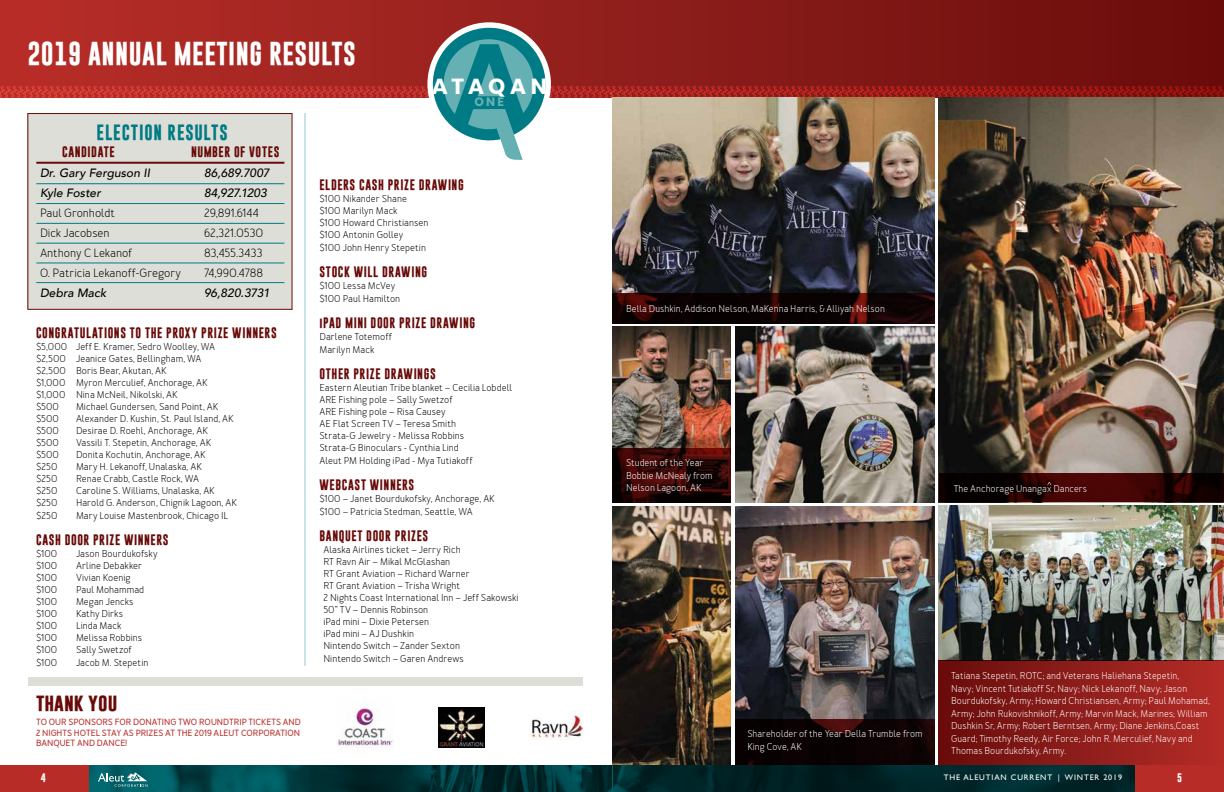
<style>
.page{position:relative;width:1224px;height:792px;background:#fff}
.page>*{position:absolute;margin:0;border:0;box-sizing:border-box;transform-origin:0 0}
.t1{font:700 24px "Gobold";letter-spacing:.02em;color:#fff}
.t2{font:700 21.8px "Poppins";letter-spacing:.2em;color:#fff}
.t3{font:700 18px "Gobold";color:#680a08}
.t4{font:700 16px "Gobold";letter-spacing:.055em;color:#007b84}
.t5{font:700 12.1px "Poppins";color:#65b0b3}
.t6{font:12px "Merlo";color:#000}
.t7{font:italic 500 12px "Avenir";color:#000}
.t8{font:italic 500 12px "Avenir";letter-spacing:-.02em;color:#000}
.t9{font:700 11px "Gobold";letter-spacing:.055em;color:#680a08}
.t10{font:10px/12px "Merlo";letter-spacing:.005em;color:#000}
.t11{font:10px/12.5px "Merlo";letter-spacing:.005em;color:#fff;scale:.96 1}
.t12{font:700 9px/10.7px "Merlo";color:#b72c27;text-align:justify}
.t13{font:700 9px "Gobold";color:#fff}
.t14{font:8px "Gill Sans";letter-spacing:.11em;color:#fff}
</style>
<div class="page">
<div style="left:612px;top:0;width:612px;height:88px;background:linear-gradient(to right,#901f1d,#690c0a)"></div>
<img style="left:612px;top:506px;width:118px;height:260px">
<img style="left:939px;top:505px;width:285px;height:155px">
<img style="left:939px;top:160px;width:285px;height:314px">
<img style="left:612px;top:160px;width:323px;height:134px">
<img style="left:612px;top:327px;width:118px;height:122px">
<img style="left:735px;top:327px;width:200px;height:175px">
<img style="left:735px;top:506px;width:200px;height:213px">
<svg style="left:612px;top:294px;width:323px;height:30px;background:#140303"></svg>
<svg style="left:612px;top:449px;width:118px;height:53px;background:#2d0705"></svg>
<svg style="left:735px;top:719px;width:200px;height:47px;background:#0e0303"></svg>
<div style="left:939px;top:660px;width:285px;height:114px;background:linear-gradient(to right,#680d0c,#b42d28)"></div>
<svg style="left:939px;top:474px;width:285px;height:28px;background:#260202"></svg>
<svg style="left:1047px;top:482px;width:4px;height:3px"></svg>
<img style="left:612px;top:766px;width:523px;height:26px">
<div style="left:1135px;top:766px;width:89px;height:26px;background:#b72c27"></div>
<hr style="left:305px;top:113px;width:1px;height:553px;background:#95c6cc">
<div style="left:0;top:0;width:612px;height:88px;background:linear-gradient(to right,#b92d28,#901f1c)"></div>
<div style="left:28px;top:114px;width:264px;height:195px;background:#ddded7"></div>
<div style="left:27px;top:113px;width:266px;height:197px;border:1px solid #680a08"></div>
<hr style="left:36px;top:162px;width:248px;height:2px;background:#680a08">
<hr style="left:36px;top:183px;width:248px;height:1px;background:#007b84">
<hr style="left:36px;top:203px;width:248px;height:1px;background:#007b84">
<hr style="left:36px;top:223px;width:248px;height:1px;background:#007b84">
<hr style="left:36px;top:243px;width:248px;height:1px;background:#007b84">
<hr style="left:36px;top:262px;width:248px;height:1px;background:#007b84">
<hr style="left:36px;top:282px;width:248px;height:1px;background:#007b84">
<div style="left:28px;top:677px;width:555px;height:9px;background:#ddded7"></div>
<img style="left:336px;top:701px;width:57px;height:45px">
<img style="left:438px;top:707px;width:46px;height:40px">
<img style="left:530px;top:711px;width:53px;height:29px">
<svg style="left:0;top:21px;width:1224px;height:139px"></svg>
<svg style="left:89px;top:766px;width:523px;height:26px;background:#003d41"></svg>
<div style="left:0;top:766px;width:89px;height:26px;background:#b72c27"></div>
<svg style="left:98px;top:772px;width:50px;height:15px"></svg>
<h1 class="t1" style="left:27px;top:42px;width:330px">2019 ANNUAL MEETING RESULTS</h1>
<h2 class="t2" style="left:432px;top:78px;width:117px">ATAQAN</h2>
<p class="t5" style="left:474px;top:98px;width:31px">ONE</p>
<h3 class="t4" style="left:97px;top:125px;width:133px">ELECTION RESULTS</h3>
<p class="t9" style="left:62px;top:147px;width:54px">CANDIDATE</p>
<p class="t9" style="left:191px;top:147px;width:90px">NUMBER OF VOTES</p>
<p class="t7" style="left:40px;top:168px;width:112px">Dr. Gary Ferguson II</p>
<p class="t7" style="left:204px;top:168px;width:67px">86,689.7007</p>
<p class="t7" style="left:40px;top:188px;width:62px">Kyle Foster</p>
<p class="t7" style="left:204px;top:188px;width:64px">84,927.1203</p>
<p class="t6" style="left:40px;top:208px;width:77px">Paul Gronholdt</p>
<p class="t6" style="left:204px;top:208px;width:56px">29,891.6144</p>
<p class="t6" style="left:40px;top:228px;width:71px">Dick Jacobsen</p>
<p class="t6" style="left:204px;top:228px;width:61px">62,321.0530</p>
<p class="t6" style="left:40px;top:248px;width:94px">Anthony C Lekanof</p>
<p class="t6" style="left:204px;top:248px;width:60px">83,455.3433</p>
<p class="t6" style="left:40px;top:268px;width:143px">O. Patricia Lekanoff-Gregory</p>
<p class="t6" style="left:204px;top:268px;width:61px">74,990.4788</p>
<p class="t7" style="left:40px;top:288px;width:68px">Debra Mack</p>
<p class="t8" style="left:204px;top:288px;width:67px">96,820.3731</p>
<p class="t9" style="left:36px;top:328px;width:242px">CONGRATULATIONS TO THE PROXY PRIZE WINNERS</p>
<p class="t10" style="left:36px;top:342px;width:181px">$5,000 Jeff E. Kramer, Sedro Woolley, WA $2,500 Jeanice Gates, Bellingham, WA $2,500 Boris Bear, Akutan, AK<br>$1,000 Myron Merculief, Anchorage, AK $1,000 Nina McNeil, Nikolski, AK<br>$500</p>
<p class="t10" style="left:76px;top:402px;width:144px">Michael Gundersen, Sand Point, AK</p>
<p class="t10" style="left:36px;top:414px;width:25px">$500</p>
<p class="t10" style="left:76px;top:414px;width:159px">Alexander D. Kushin, St. Paul Island, AK</p>
<p class="t10" style="left:36px;top:426px;width:25px">$500</p>
<p class="t10" style="left:76px;top:426px;width:133px">Desirae D. Roehl, Anchorage, AK</p>
<p class="t10" style="left:36px;top:438px;width:25px">$500</p>
<p class="t10" style="left:76px;top:438px;width:137px">Vassili T. Stepetin, Anchorage, AK</p>
<p class="t10" style="left:36px;top:450px;width:25px">$500</p>
<p class="t10" style="left:76px;top:450px;width:131px">Donita Kochutin, Anchorage, AK</p>
<p class="t10" style="left:36px;top:462px;width:23px">$250</p>
<p class="t10" style="left:76px;top:462px;width:127px">Mary H. Lekanoff, Unalaska, AK</p>
<p class="t10" style="left:36px;top:474px;width:23px">$250</p>
<p class="t10" style="left:76px;top:474px;width:125px">Renae Crabb, Castle Rock, WA</p>
<p class="t10" style="left:36px;top:486px;width:23px">$250</p>
<p class="t10" style="left:76px;top:486px;width:140px">Caroline S. Williams, Unalaska, AK</p>
<p class="t10" style="left:36px;top:498px;width:23px">$250</p>
<p class="t10" style="left:76px;top:498px;width:162px">Harold G. Anderson, Chignik Lagoon, AK</p>
<p class="t10" style="left:36px;top:511px;width:23px">$250</p>
<p class="t10" style="left:76px;top:511px;width:154px">Mary Louise Mastenbrook, Chicago IL</p>
<p class="t9" style="left:36px;top:535px;width:134px">CASH DOOR PRIZE WINNERS</p>
<p class="t10" style="left:36px;top:549px;width:23px">$100</p>
<p class="t10" style="left:76px;top:549px;width:83px">Jason Bourdukofsky</p>
<p class="t10" style="left:36px;top:561px;width:23px">$100</p>
<p class="t10" style="left:76px;top:561px;width:68px">Arline Debakker</p>
<p class="t10" style="left:36px;top:573px;width:23px">$100</p>
<p class="t10" style="left:76px;top:573px;width:56px">Vivian Koenig</p>
<p class="t10" style="left:36px;top:585px;width:23px">$100</p>
<p class="t10" style="left:76px;top:585px;width:70px">Paul Mohammad</p>
<p class="t10" style="left:36px;top:597px;width:23px">$100</p>
<p class="t10" style="left:76px;top:597px;width:59px">Megan Jencks</p>
<p class="t10" style="left:36px;top:609px;width:23px">$100</p>
<p class="t10" style="left:76px;top:609px;width:49px">Kathy Dirks</p>
<p class="t10" style="left:36px;top:621px;width:23px">$100</p>
<p class="t10" style="left:76px;top:621px;width:47px">Linda Mack</p>
<p class="t10" style="left:36px;top:633px;width:23px">$100</p>
<p class="t10" style="left:76px;top:633px;width:68px">Melissa Robbins</p>
<p class="t10" style="left:36px;top:645px;width:23px">$100</p>
<p class="t10" style="left:76px;top:645px;width:57px">Sally Swetzof</p>
<p class="t10" style="left:36px;top:658px;width:23px">$100</p>
<p class="t10" style="left:76px;top:658px;width:74px">Jacob M. Stepetin</p>
<h3 class="t3" style="left:36px;top:694px;width:83px">thank you</h3>
<p class="t12" style="left:36px;top:718px;width:266px">TO OUR SPONSORS FOR DONATING TWO ROUNDTRIP TICKETS AND 2 NIGHTS HOTEL STAY AS PRIZES AT THE 2019 ALEUT CORPORATION BANQUET AND DANCE!</p>
<p class="t13" style="left:41px;top:773px;width:6px">4</p>
<p class="t9" style="left:319px;top:179px;width:146px">ELDERS CASH PRIZE DRAWING</p>
<p class="t10" style="left:319px;top:194px;width:111px">$100 Nikander Shane $100 Marilyn Mack<br>$100 Howard Christiansen $100 Antonin Golley</p>
<p class="t10" style="left:319px;top:243px;width:108px">$100 John Henry Stepetin</p>
<p class="t9" style="left:319px;top:266px;width:109px">STOCK WILL DRAWING</p>
<p class="t10" style="left:319px;top:280px;width:82px;line-height:13px">$100 Lessa McVey $100 Paul Hamilton</p>
<p class="t9" style="left:319px;top:317px;width:157px">iPAD MINI DOOR PRIZE DRAWING</p>
<p class="t10" style="left:319px;top:331px;width:74px;line-height:13px">Darlene Totemoff<br>Marilyn Mack</p>
<p class="t9" style="left:319px;top:368px;width:118px">OTHER PRIZE DRAWINGS</p>
<p class="t10" style="left:319px;top:383px;width:194px">Eastern Aleutian Tribe blanket – Cecilia Lobdell ARE Fishing pole – Sally Swetzof<br>ARE Fishing pole – Risa Causey<br>AE Flat Screen TV – Teresa Smith<br>Strata-G Jewelry - Melissa Robbins<br>Strata-G Binoculars - Cynthia Lind</p>
<p class="t10" style="left:319px;top:456px;width:155px">Aleut PM Holding iPad - Mya Tutiakoff</p>
<p class="t9" style="left:319px;top:479px;width:96px">WEBCAST WINNERS</p>
<p class="t10" style="left:319px;top:493px;width:177px;line-height:13px">$100 – Janet Bourdukofsky, Anchorage, AK $100 – Patricia Stedman, Seattle, WA</p>
<p class="t9" style="left:319px;top:530px;width:110px">BANQUET DOOR PRIZES</p>
<p class="t10" style="left:323px;top:545px;width:197px">Alaska Airlines ticket – Jerry Rich<br>RT Ravn Air – Mikal McGlashan<br>RT Grant Aviation – Richard Warner<br>RT Grant Aviation – Trisha Wright<br>2 Nights Coast International Inn – Jeff Sakowski<br>50” TV – Dennis Robinson<br>iPad mini – Dixie Petersen<br>iPad mini – AJ Dushkin<br>Nintendo Switch – Zander Sexton</p>
<p class="t10" style="left:323px;top:654px;width:142px">Nintendo Switch – Garen Andrews</p>
<p class="t11" style="left:626px;top:304px;width:271px">Bella Dushkin, Addison Nelson, MaKenna Harris, &amp; Alliyah Nelson</p>
<p class="t11" style="left:626px;top:458px;width:92px">Student of the Year<br>Bobbie McNealy from<br>Nelson Lagoon, AK</p>
<p class="t11" style="left:954px;top:483px;width:140px">The Anchorage Unangax Dancers</p>
<p class="t11" style="left:747px;top:729px;width:184px">Shareholder of the Year Della Trumble from<br>King Cove, AK</p>
<p class="t11" style="left:951px;top:671px;width:271px">Tatiana Stepetin, ROTC; and Veterans Haliehana Stepetin,<br>Navy; Vincent Tutiakoff Sr, Navy; Nick Lekanoff, Navy; Jason Bourdukofsky, Army; Howard Christiansen, Army; Paul Mohamad, Army; John Rukovishnikoff, Army; Marvin Mack, Marines; William Dushkin Sr, Army; Robert Berntsen, Army; Diane Jenkins,Coast Guard; Timothy Reedy, Air Force; John R. Merculief, Navy and Thomas Bourdukofsky, Army.</p>
<p class="t14" style="left:944px;top:774px;width:180px">THE ALEUTIAN CURRENT | WINTER 2019</p>
<p class="t13" style="left:1177px;top:773px;width:6px">5</p>
</div>
